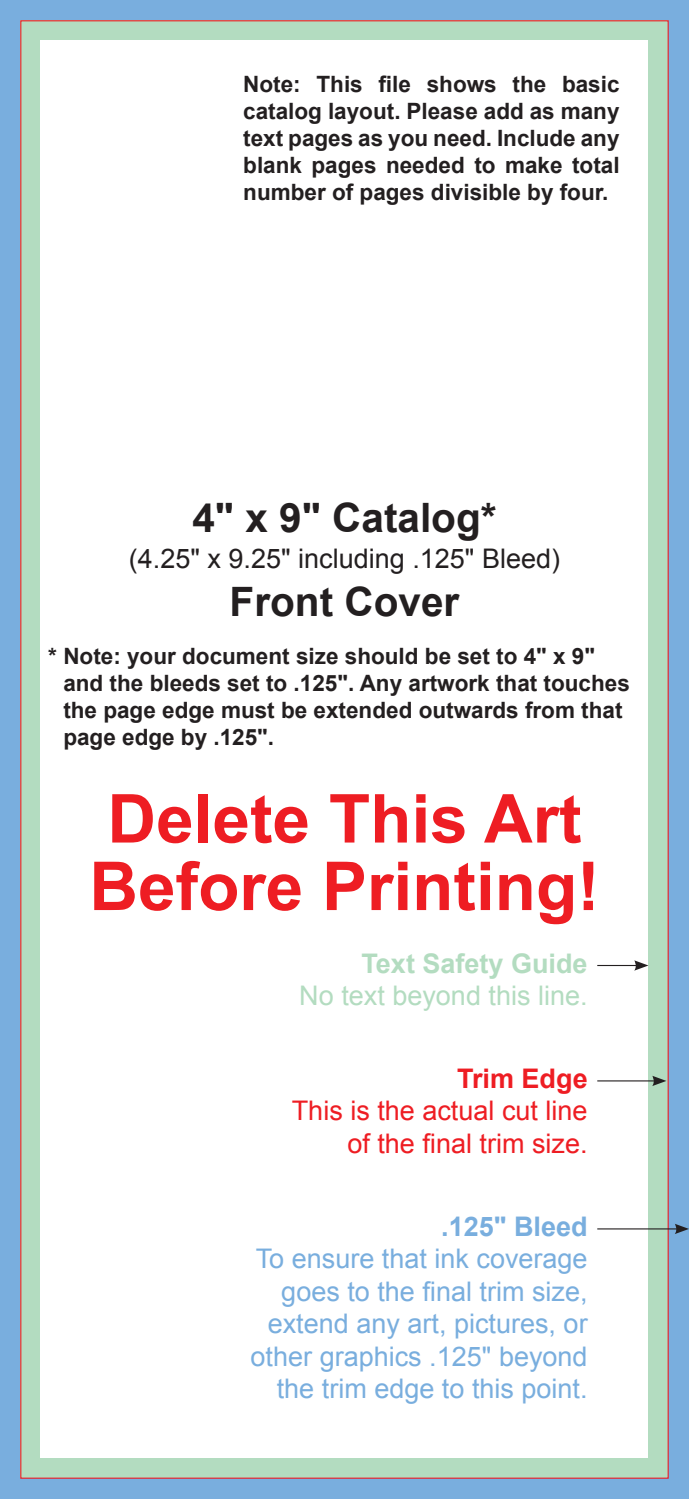
<style>
.page{position:relative;width:689px;height:1499px;background:#fff}
.page>*{position:absolute;margin:0;border:0;box-sizing:border-box;transform-origin:0 0}
.t1{font:700 67.5px/67.5px "Arial";color:#ee1d23}
.t2{font:700 40.5px "Arial";color:#231f20}
.t3{font:27px/32.4px "Arial";color:#79aede;text-align:right}
.t4{font:27px/32.4px "Arial";color:#ee1d23;text-align:right}
.t5{font:27px "Arial";color:#231f20}
.t6{font:27px "Arial";color:#b3dcc0}
.t7{font:700 27px "Arial";color:#b3dcc0}
.t8{font:700 27px "Arial";color:#79aede}
.t9{font:700 27px "Arial";color:#ee1d23}
.t10{font:700 22.5px/27px "Arial";color:#231f20;text-align:justify}
</style>
<div class="page">
<div style="left:0;top:0;width:688px;height:1498px;background:#79aede"></div>
<div style="left:21px;top:21px;width:647px;height:1457px;background:#b3dcc0"></div>
<div style="left:40px;top:40px;width:608px;height:1418px;background:#fff"></div>
<hr style="left:597px;top:965px;width:40px;height:1px;background:#231f20">
<svg style="left:634px;top:960px;width:14px;height:10px"></svg>
<hr style="left:597px;top:1080px;width:58px;height:1px;background:#231f20">
<svg style="left:652px;top:1075px;width:14px;height:11px"></svg>
<hr style="left:597px;top:1228px;width:81px;height:1px;background:#231f20">
<svg style="left:674px;top:1224px;width:14px;height:10px"></svg>
<p class="t10" style="left:243px;top:71px;width:378px">Note: This file shows the basic catalog layout. Please add as many text pages as you need. Include any blank pages needed to make total number of pages divisible by four.</p>
<h2 class="t2" style="left:192px;top:491px;width:305px">4" x 9" Catalog*</h2>
<p class="t5" style="left:129px;top:540px;width:432px">(4.25" x 9.25" including .125" Bleed)</p>
<h2 class="t2" style="left:229px;top:575px;width:231px">Front Cover</h2>
<p class="t10" style="left:63px;top:643px;width:568px;text-align:left;text-indent:-15px">* Note: your document size should be set to 4" x 9" and the bleeds set to .125". Any artwork that touches the page edge must be extended outwards from that page edge by .125".</p>
<h1 class="t1" style="left:89px;top:787px;width:512px">Delete This Art<br>Before Printing!</h1>
<p class="t7" style="left:361px;top:945px;width:228px">Text Safety Guide</p>
<p class="t6" style="left:299px;top:977px;width:290px">No text beyond this line.</p>
<p class="t9" style="left:457px;top:1060px;width:132px">Trim Edge</p>
<p class="t4" style="left:292px;top:1095px;width:297px">This is the actual cut line of the final trim size.</p>
<p class="t8" style="left:441px;top:1208px;width:148px">.125" Bleed</p>
<p class="t3" style="left:250px;top:1242px;width:338px">To ensure that ink coverage goes to the final trim size, extend any art, pictures, or other graphics .125" beyond the trim edge to this point.</p>
</div>
